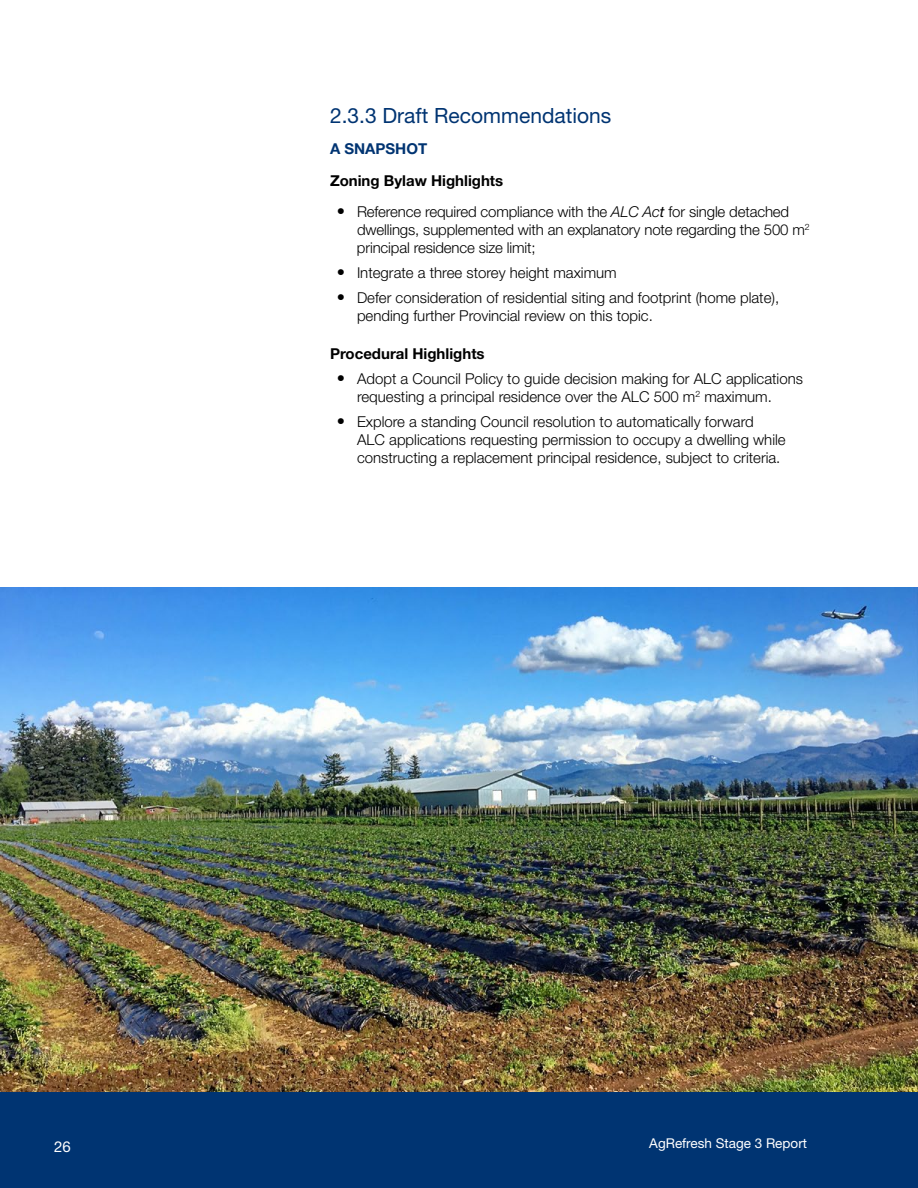
<style>
.page{position:relative;width:918px;height:1188px;background:#fff}
.page>*{position:absolute;margin:0;border:0;box-sizing:border-box;transform-origin:0 0}
.t1{font:21px "Helvetica Neue LT Std";color:#003472}
.t2{font:300 15px/18px "Helvetica Neue LT Std";color:#000}
.t3{font:700 15px "Helvetica Neue LT Std";color:#000}
.t4{font:700 15px "Helvetica Neue LT Std";color:#003472}
.t5{font:15px "Helvetica Neue LT Std";color:#fff}
.t6{font:13.5px "Helvetica Neue LT Std";color:#fff}
.s1{font-size:16.5px}
.s2{font-style:italic}
.s3{font-weight:400;font-style:italic}
</style>
<div class="page">
<div style="left:0;top:1092px;width:918px;height:96px;background:#003472"></div>
<img style="left:0;top:588px;width:918px;height:504px">
<h1 class="t1" style="left:330px;top:103px;width:283px">2.3.3 Draft Recommendations</h1>
<p class="t4" style="left:330px;top:140px;width:99px">A SNAPSHOT</p>
<p class="t3" style="left:330px;top:171px;width:175px">Zoning Bylaw Highlights</p>
<p class="t2" style="left:357px;top:203px;width:454px;text-indent:-20px"><span class="s1">•</span> Reference required compliance with the <span class="s2">ALC Ac</span><span class="s3">t</span> for single detached dwellings, supplemented with an explanatory note regarding the 500 m<sup>2 </sup>principal residence size limit;</p>
<p class="t2" style="left:337px;top:264px;width:282px"><span class="s1">•</span> Integrate a three storey height maximum</p>
<p class="t2" style="left:357px;top:288px;width:424px;text-indent:-20px"><span class="s1">•</span> Defer consideration of residential siting and footprint (home plate), pending further Provincial review on this topic.</p>
<p class="t3" style="left:330px;top:345px;width:156px">Procedural Highlights</p>
<p class="t2" style="left:357px;top:369px;width:447px;text-indent:-20px"><span class="s1">•</span> Adopt a Council Policy to guide decision making for ALC applications requesting a principal residence over the ALC 500 m<sup>2</sup> maximum.</p>
<p class="t2" style="left:357px;top:412px;width:430px;text-indent:-20px"><span class="s1">•</span> Explore a standing Council resolution to automatically forward<br>ALC applications requesting permission to occupy a dwelling while constructing a replacement principal residence, subject to criteria.</p>
<p class="t5" style="left:54px;top:1138px;width:18px">26</p>
<p class="t6" style="left:649px;top:1135px;width:159px">AgRefresh Stage 3 Report</p>
</div>
